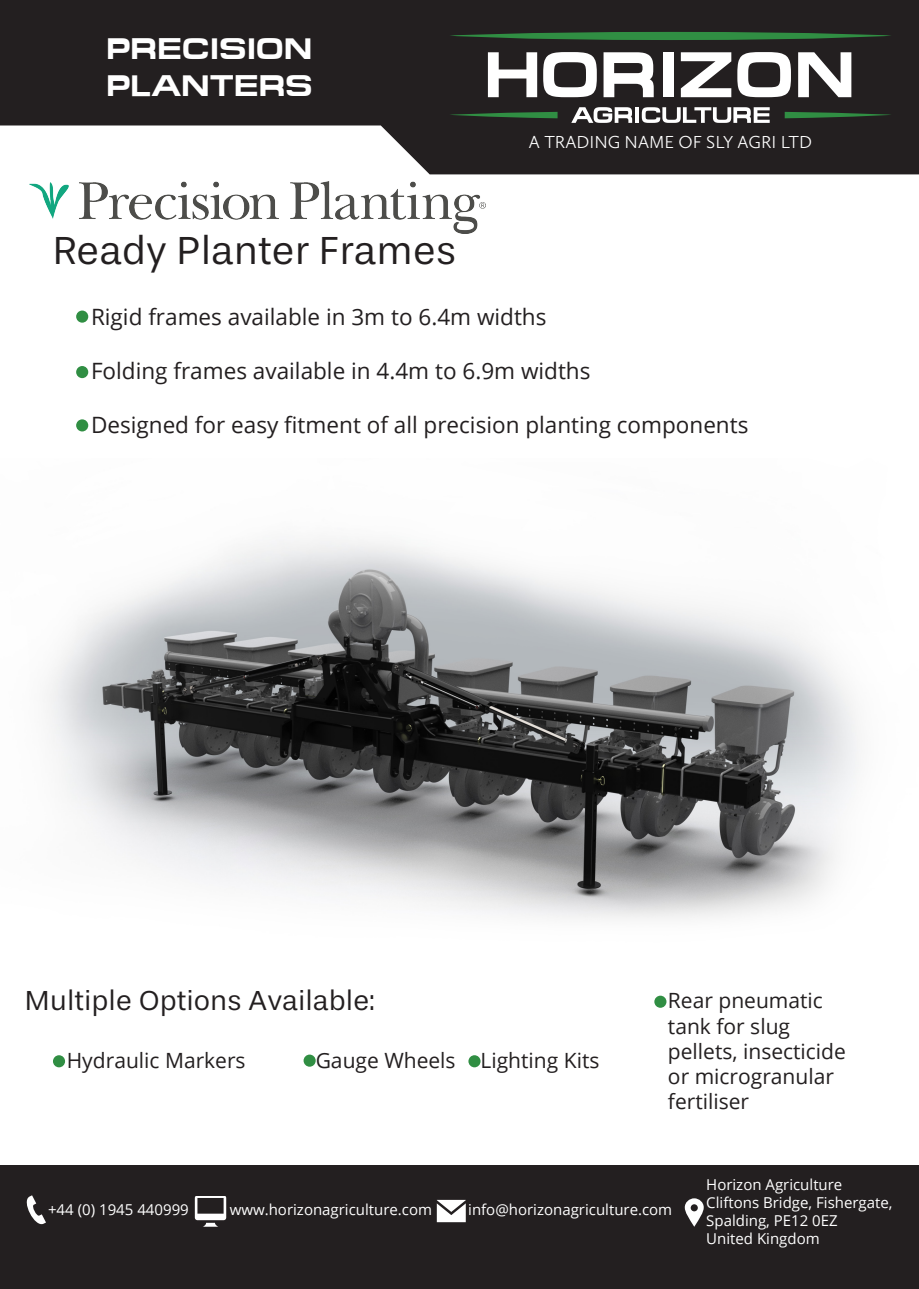
<style>
.page{position:relative;width:919px;height:1289px;background:#fff}
.page>*{position:absolute;margin:0;border:0;box-sizing:border-box;transform-origin:0 0}
.t1{font:40.5px "Stevie Sans";color:#231f20}
.t2{font:700 30px/36px "Micro Extend FLF";color:#fff}
.t3{font:28.5px "Stevie Sans";color:#231f20}
.t4{font:22.5px "Open Sans";color:#231f20}
.t5{font:21px/25.2px "Open Sans";color:#231f20}
.t6{font:300 18px "Calluna Sans";color:#fff}
.t7{font:15px/18px "Open Sans";color:#fff}
</style>
<div class="page">
<svg style="left:0;top:0;width:918px;height:174px;background:#413e3f"></svg>
<div style="left:0;top:1165px;width:918px;height:123px;background:#231f20"></div>
<svg style="left:488px;top:52px;width:49px;height:45px"></svg>
<svg style="left:543px;top:52px;width:53px;height:45px"></svg>
<svg style="left:603px;top:52px;width:50px;height:45px"></svg>
<div style="left:663px;top:52px;width:10px;height:45px;background:#fff"></div>
<svg style="left:680px;top:52px;width:51px;height:45px"></svg>
<svg style="left:737px;top:52px;width:53px;height:45px"></svg>
<svg style="left:798px;top:52px;width:53px;height:45px"></svg>
<svg style="left:571px;top:107px;width:61px;height:16px"></svg>
<hr style="left:635px;top:107px;width:4px;height:16px;background:#fff">
<svg style="left:641px;top:107px;width:128px;height:16px"></svg>
<svg style="left:449px;top:32px;width:442px;height:8px;background:#2e813f"></svg>
<svg style="left:449px;top:112px;width:108px;height:6px"></svg>
<svg style="left:784px;top:112px;width:107px;height:6px"></svg>
<img style="left:46px;top:540px;width:813px;height:379px">
<svg style="left:26px;top:1195px;width:19px;height:30px"></svg>
<svg style="left:195px;top:1196px;width:31px;height:29px"></svg>
<svg style="left:684px;top:1198px;width:19px;height:28px"></svg>
<svg style="left:437px;top:1199px;width:28px;height:23px"></svg>
<div style="left:76px;top:310px;width:12px;height:13px;background:#308e43;border-radius:50%"></div>
<div style="left:76px;top:366px;width:12px;height:12px;background:#308e43;border-radius:50%"></div>
<div style="left:76px;top:419px;width:12px;height:12px;background:#308e43;border-radius:50%"></div>
<div style="left:53px;top:1055px;width:12px;height:12px;background:#308e43;border-radius:50%"></div>
<div style="left:303px;top:1054px;width:12px;height:12px;background:#308e43;border-radius:50%"></div>
<div style="left:468px;top:1055px;width:12px;height:12px;background:#308e43;border-radius:50%"></div>
<div style="left:654px;top:995px;width:12px;height:12px;background:#308e43;border-radius:50%"></div>
<img style="left:30px;top:182px;width:455px;height:52px">
<p class="t2" style="left:106px;top:31px;width:207px">PRECISION<br>PLANTERS</p>
<p class="t6" style="left:529px;top:131px;width:284px">A TRADING NAME OF SLY AGRI LTD</p>
<p class="t1" style="left:53px;top:230px;width:405px">Ready Planter Frames</p>
<p class="t4" style="left:91px;top:301px;width:457px">Rigid frames available in 3m to 6.4m widths</p>
<p class="t4" style="left:91px;top:355px;width:501px">Folding frames available in 4.4m to 6.9m widths</p>
<p class="t4" style="left:91px;top:409px;width:659px">Designed for easy fitment of all precision planting components</p>
<p class="t3" style="left:25px;top:986px;width:351px">Multiple Options Available:</p>
<p class="t5" style="left:67px;top:1047px;width:180px">Hydraulic Markers</p>
<p class="t5" style="left:315px;top:1047px;width:141px">Gauge Wheels</p>
<p class="t5" style="left:480px;top:1047px;width:120px">Lighting Kits</p>
<p class="t5" style="left:668px;top:987px;width:179px">Rear pneumatic tank for slug pellets, insecticide or microgranular fertiliser</p>
<p class="t7" style="left:48px;top:1199px;width:142px">+44 (0) 1945 440999</p>
<p class="t7" style="left:230px;top:1199px;width:204px">www.horizonagriculture.com</p>
<p class="t7" style="left:468px;top:1199px;width:205px">info@horizonagriculture.com</p>
<p class="t7" style="left:706px;top:1174px;width:138px">Horizon Agriculture</p>
<p class="t7" style="left:706px;top:1192px;width:188px">Cliftons Bridge, Fishergate,<br>Spalding, PE12 0EZ</p>
<p class="t7" style="left:706px;top:1228px;width:115px">United Kingdom</p>
</div>
